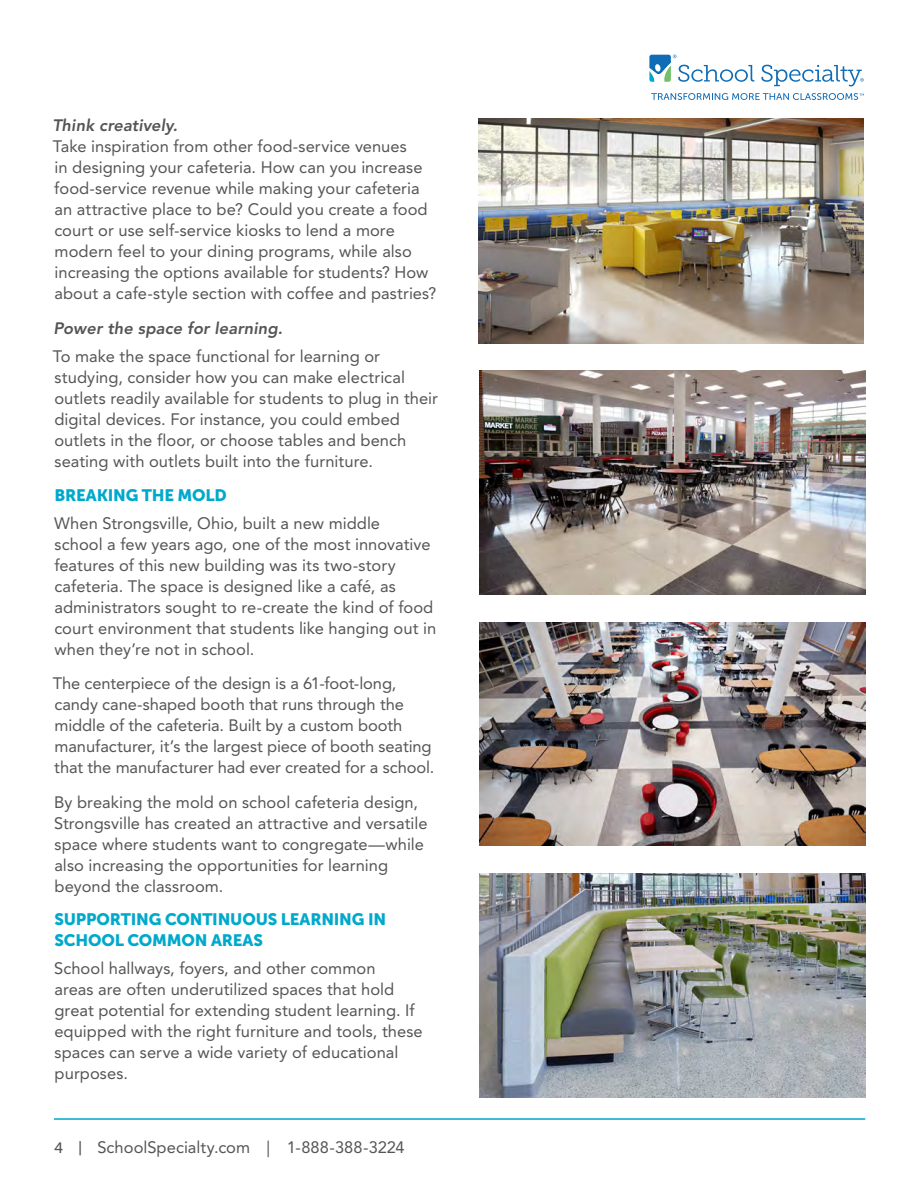
<style>
.page{position:relative;width:918px;height:1188px;background:#fff}
.page>*{position:absolute;margin:0;border:0;box-sizing:border-box;transform-origin:0 0}
.t1{font:16.5px/21px "Avenir LT Std";letter-spacing:.005em;color:#555}
.t2{font:16.5px/21px "Museo Sans 900";letter-spacing:-.015em;color:#00a9cc}
.t3{font:italic 800 16.5px "Avenir LT Std";letter-spacing:.005em;color:#555}
.s1{font-family:"Museo Sans 500";font-size:15px}
</style>
<div class="page">
<hr style="left:54px;top:1118px;width:811px;height:2px;background:#00a9cc">
<svg style="left:761px;top:65px;width:103px;height:21px"></svg>
<svg style="left:649px;top:55px;width:105px;height:27px"></svg>
<svg style="left:651px;top:93px;width:213px;height:7px"></svg>
<img style="left:479px;top:119px;width:385px;height:224px">
<img style="left:480px;top:370px;width:385px;height:225px">
<img style="left:480px;top:622px;width:385px;height:224px">
<img style="left:480px;top:874px;width:385px;height:223px">
<p class="t3" style="left:52px;top:116px;width:127px">Think creatively.</p>
<p class="t1" style="left:53px;top:136px;width:385px">Take inspiration from other food-service venues<br>in designing your cafeteria. How can you increase food-service revenue while making your cafeteria an attractive place to be? Could you create a food court or use self-service kiosks to lend a more modern feel to your dining programs, while also increasing the options available for students? How about a cafe-style section with coffee and pastries?</p>
<p class="t3" style="left:54px;top:318px;width:231px">Power the space for learning.</p>
<p class="t1" style="left:53px;top:345px;width:387px">To make the space functional for learning or studying, consider how you can make electrical outlets readily available for students to plug in their digital devices. For instance, you could embed outlets in the floor, or choose tables and bench seating with outlets built into the furniture.</p>
<p class="t2" style="left:54px;top:485px;width:174px">BREAKING THE MOLD</p>
<p class="t1" style="left:54px;top:513px;width:384px">When Strongsville, Ohio, built a new middle<br>school a few years ago, one of the most innovative features of this new building was its two-story cafeteria. The space is designed like a café, as administrators sought to re-create the kind of food court environment that students like hanging out in when they’re not in school.</p>
<p class="t1" style="left:53px;top:673px;width:383px">The centerpiece of the design is a 61-foot-long, candy cane-shaped booth that runs through the middle of the cafeteria. Built by a custom booth manufacturer, it’s the largest piece of booth seating that the manufacturer had ever created for a school.</p>
<p class="t1" style="left:54px;top:792px;width:375px">By breaking the mold on school cafeteria design, Strongsville has created an attractive and versatile space where students want to congregate—while also increasing the opportunities for learning beyond the classroom.</p>
<p class="t2" style="left:54px;top:909px;width:333px">SUPPORTING CONTINUOUS LEARNING IN<br>SCHOOL COMMON AREAS</p>
<p class="t1" style="left:54px;top:958px;width:370px">School hallways, foyers, and other common<br>areas are often underutilized spaces that hold great potential for extending student learning. If equipped with the right furniture and tools, these spaces can serve a wide variety of educational purposes.</p>
<p class="t1" style="left:54px;top:1137px;width:352px"><span class="s1">4 |</span> SchoolSpecialty.com | 1-888-388-3224</p>
</div>
